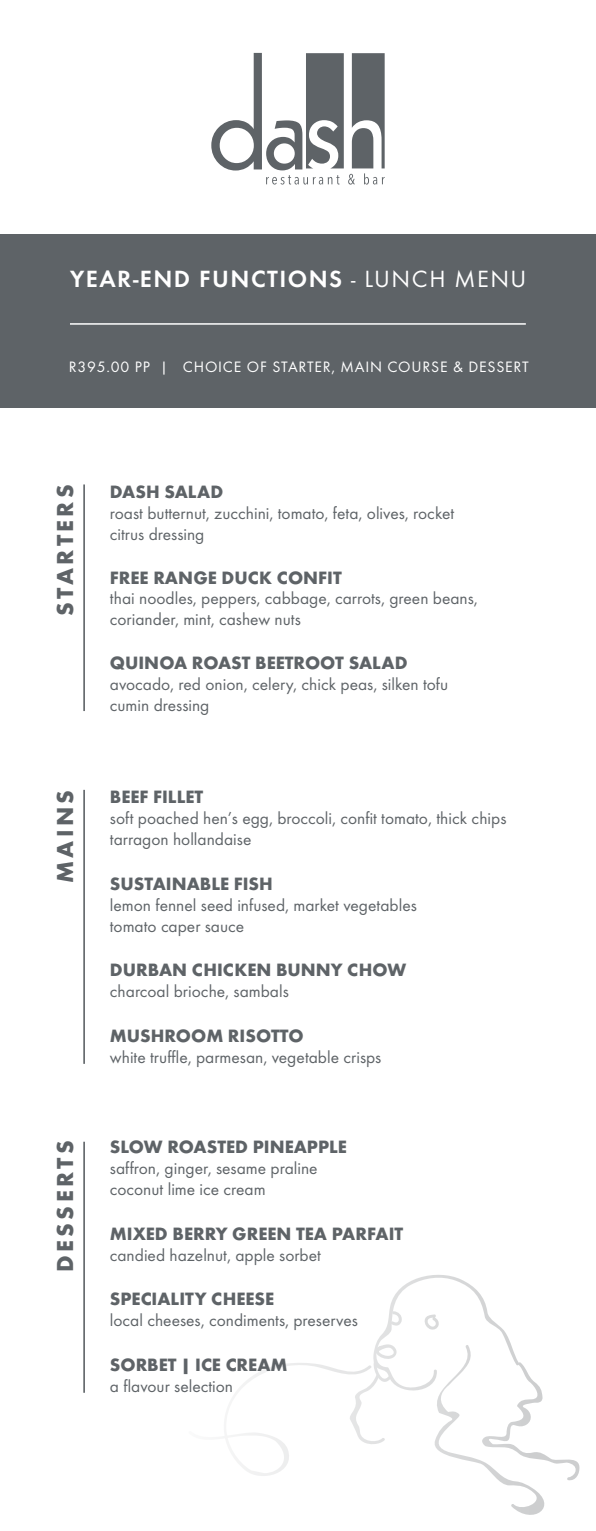
<style>
.page{position:relative;width:596px;height:1531px;background:#fff}
.page>*{position:absolute;margin:0;border:0;box-sizing:border-box;transform-origin:0 0}
.t1{font:600 24.3px "Futura T";letter-spacing:.06em;color:#fff}
.t2{font:700 24px "Futura T";letter-spacing:.14em;color:#5e6367}
.t3{font:700 18.6px "Futura T";color:#5e6367}
.t4{font:17.4px "Futura T";color:#5e6367}
.t5{font:15.6px "Futura T";letter-spacing:.05em;color:#fff}
.s1{font-weight:400}
</style>
<div class="page">
<svg style="left:211px;top:53px;width:173px;height:132px"></svg>
<svg style="left:533px;top:1381px;width:46px;height:134px"></svg>
<hr style="left:83px;top:1142px;width:2px;height:251px;background:#5e6367">
<hr style="left:83px;top:790px;width:2px;height:274px;background:#5e6367">
<hr style="left:83px;top:484px;width:2px;height:227px;background:#5e6367">
<div style="left:0;top:234px;width:595px;height:174px;background:#5e6367"></div>
<hr style="left:70px;top:323px;width:455px;height:2px;background:#fff">
<p class="t1" style="left:70px;top:265px;width:457px">YEAR-END FUNCTIONS <span class="s1">- LUNCH MENU</span></p>
<p class="t5" style="left:69px;top:358px;width:461px">R395.00 PP | CHOICE OF STARTER, MAIN COURSE &amp; DESSERT</p>
<p class="t2" style="left:51px;top:616px;width:133px;rotate:-90deg">STARTERS</p>
<p class="t3" style="left:110px;top:481px;width:115px">DASH SALAD</p>
<p class="t4" style="left:110px;top:503px;width:345px">roast butternut, zucchini, tomato, feta, olives, rocket</p>
<p class="t4" style="left:110px;top:524px;width:96px">citrus dressing</p>
<p class="t3" style="left:110px;top:566px;width:233px">FREE RANGE DUCK CONFIT</p>
<p class="t4" style="left:110px;top:588px;width:369px">thai noodles, peppers, cabbage, carrots, green beans,</p>
<p class="t4" style="left:110px;top:609px;width:192px">coriander, mint, cashew nuts</p>
<p class="t3" style="left:110px;top:651px;width:299px">QUINOA ROAST BEETROOT SALAD</p>
<p class="t4" style="left:110px;top:673px;width:339px">avocado, red onion, celery, chick peas, silken tofu</p>
<p class="t4" style="left:110px;top:694px;width:101px">cumin dressing</p>
<p class="t2" style="left:51px;top:883px;width:94px;rotate:-90deg">MAINS</p>
<p class="t3" style="left:110px;top:786px;width:95px">BEEF FILLET</p>
<p class="t4" style="left:110px;top:808px;width:398px">soft poached hen’s egg, broccoli, confit tomato, thick chips</p>
<p class="t4" style="left:110px;top:829px;width:143px">tarragon hollandaise</p>
<p class="t3" style="left:110px;top:872px;width:164px">SUSTAINABLE FISH</p>
<p class="t4" style="left:110px;top:895px;width:308px">lemon fennel seed infused, market vegetables</p>
<p class="t4" style="left:110px;top:916px;width:136px">tomato caper sauce</p>
<p class="t3" style="left:110px;top:959px;width:298px">DURBAN CHICKEN BUNNY CHOW</p>
<p class="t4" style="left:110px;top:981px;width:180px">charcoal brioche, sambals</p>
<p class="t3" style="left:110px;top:1024px;width:195px">MUSHROOM RISOTTO</p>
<p class="t4" style="left:110px;top:1047px;width:273px">white truffle, parmesan, vegetable crisps</p>
<p class="t2" style="left:51px;top:1272px;width:133px;rotate:-90deg">DESSERTS</p>
<p class="t3" style="left:110px;top:1136px;width:238px">SLOW ROASTED PINEAPPLE</p>
<p class="t4" style="left:110px;top:1158px;width:209px">saffron, ginger, sesame praline</p>
<p class="t4" style="left:110px;top:1179px;width:157px">coconut lime ice cream</p>
<p class="t3" style="left:110px;top:1222px;width:295px">MIXED BERRY GREEN TEA PARFAIT</p>
<p class="t4" style="left:110px;top:1245px;width:212px">candied hazelnut, apple sorbet</p>
<p class="t3" style="left:110px;top:1288px;width:166px">SPECIALITY CHEESE</p>
<p class="t4" style="left:110px;top:1310px;width:249px">local cheeses, condiments, preserves</p>
<p class="t3" style="left:110px;top:1353px;width:179px">SORBET | ICE CREAM</p>
<p class="t4" style="left:110px;top:1375px;width:125px">a flavour selection</p>
</div>
